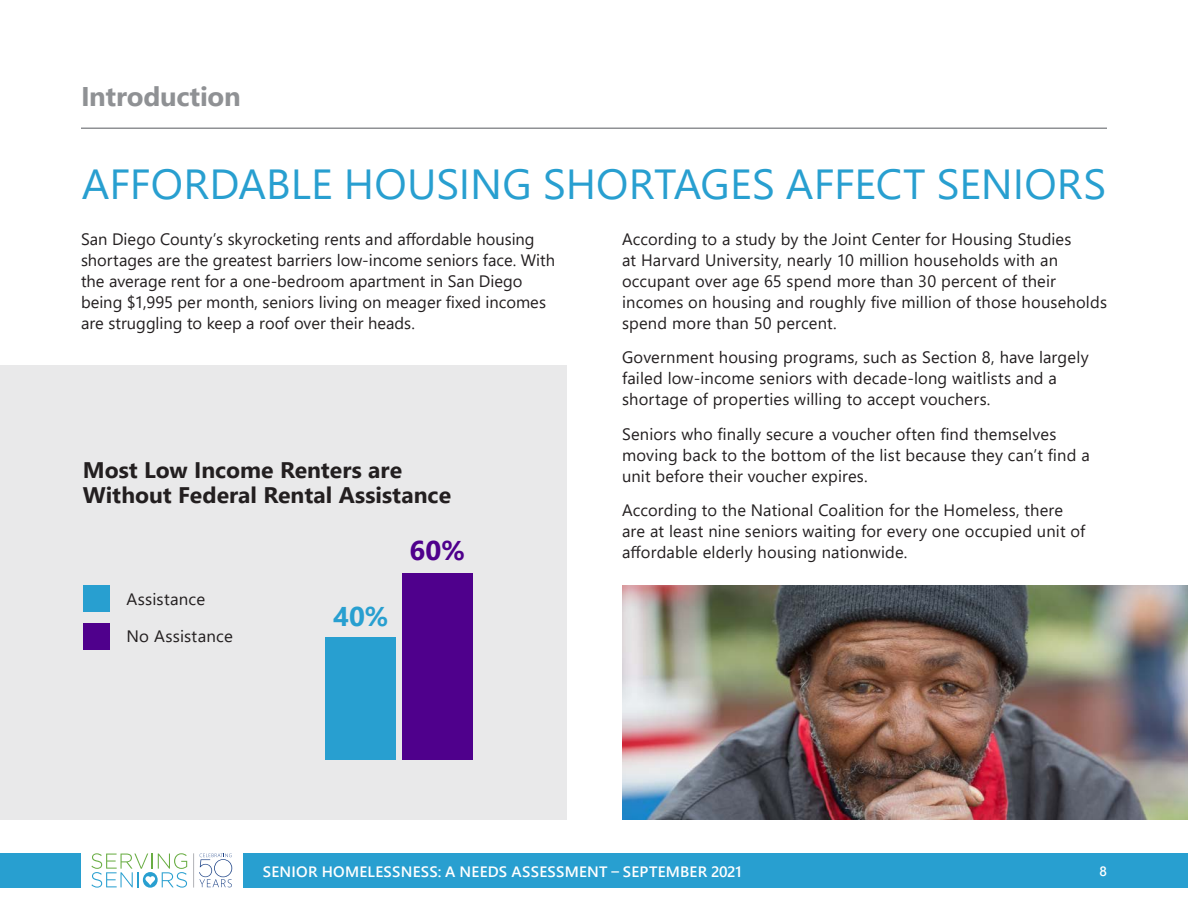
<style>
.page{position:relative;width:1188px;height:918px;background:#fff}
.page>*{position:absolute;margin:0;border:0;box-sizing:border-box;transform-origin:0 0}
.t1{font:42px "Segoe UI";color:#289fd0}
.t2{font:700 27.15px "Segoe UI";color:#289fd0}
.t3{font:700 27.15px "Segoe UI";color:#4f008c}
.t4{font:700 27px "Segoe UI";letter-spacing:-.01em;color:#8f9194}
.t5{font:700 22.5px/25.5px "Segoe UI";color:#231f20}
.t6{font:16.5px/21px "Segoe UI";letter-spacing:.01em;color:#231f20}
.t7{font:600 15px "Segoe UI";letter-spacing:.015em;color:#fff}
.t8{font:600 13.5px "Segoe UI";color:#fff}
</style>
<div class="page">
<svg style="left:91px;top:853px;width:96px;height:35px"></svg>
<hr style="left:193px;top:853px;width:1px;height:35px;background:#b2b3b7">
<svg style="left:199px;top:853px;width:33px;height:34px"></svg>
<div style="left:0;top:853px;width:81px;height:35px;background:#289fd0"></div>
<div style="left:243px;top:853px;width:945px;height:35px;background:#289fd0"></div>
<div style="left:0;top:366px;width:567px;height:454px;background:#e9e9ea"></div>
<img style="left:622px;top:585px;width:566px;height:235px">
<hr style="left:81px;top:128px;width:1026px;height:1px;background:#8f9194">
<div style="left:326px;top:637px;width:70px;height:122px;background:#289fd0"></div>
<div style="left:402px;top:573px;width:70px;height:186px;background:#4f008c"></div>
<div style="left:83px;top:585px;width:27px;height:27px;background:#289fd0"></div>
<div style="left:83px;top:623px;width:27px;height:27px;background:#4f008c"></div>
<p class="t4" style="left:81px;top:71px;width:161px">Introduction</p>
<p class="t1" style="left:82px;top:145px;width:1026px">AFFORDABLE HOUSING SHORTAGES AFFECT SENIORS</p>
<p class="t6" style="left:81px;top:227px;width:476px">San Diego County’s skyrocketing rents and affordable housing shortages are the greatest barriers low-income seniors face. With the average rent for a one-bedroom apartment in San Diego being $1,995 per month, seniors living on meager fixed incomes are struggling to keep a roof over their heads.</p>
<p class="t5" style="left:83px;top:455px;width:370px">Most Low Income Renters are<br>Without Federal Rental Assistance</p>
<p class="t6" style="left:127px;top:587px;width:80px">Assistance</p>
<p class="t6" style="left:127px;top:625px;width:108px">No Assistance</p>
<p class="t2" style="left:333px;top:590px;width:57px">40%</p>
<p class="t3" style="left:410px;top:525px;width:57px">60%</p>
<p class="t6" style="left:622px;top:227px;width:486px">According to a study by the Joint Center for Housing Studies<br>at Harvard University, nearly 10 million households with an occupant over age 65 spend more than 30 percent of their incomes on housing and roughly five million of those households spend more than 50 percent.</p>
<p class="t6" style="left:622px;top:346px;width:468px">Government housing programs, such as Section 8, have largely failed low-income seniors with decade-long waitlists and a shortage of properties willing to accept vouchers.</p>
<p class="t6" style="left:622px;top:422px;width:469px">Seniors who finally secure a voucher often find themselves moving back to the bottom of the list because they can’t find a unit before their voucher expires.</p>
<p class="t6" style="left:622px;top:499px;width:465px">According to the National Coalition for the Homeless, there are at least nine seniors waiting for every one occupied unit of affordable elderly housing nationwide.</p>
<p class="t7" style="left:263px;top:857px;width:480px">SENIOR HOMELESSNESS: A NEEDS ASSESSMENT – SEPTEMBER 2021</p>
<p class="t8" style="left:1100px;top:859px;width:9px">8</p>
</div>
